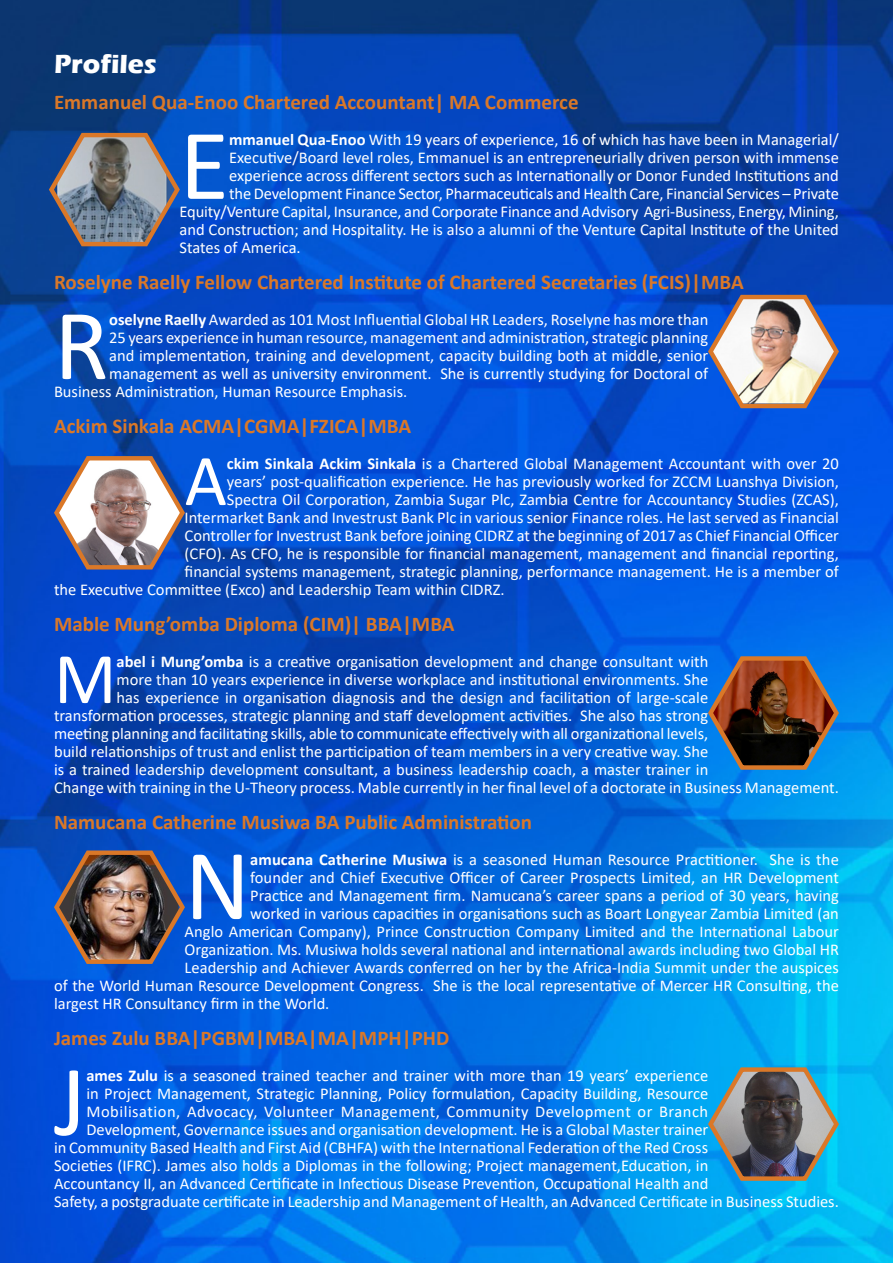
<style>
.page{position:relative;width:893px;height:1263px;background:#fff}
.page>*{position:absolute;margin:0;border:0;box-sizing:border-box;transform-origin:0 0}
.Title_Subhead{font:101.55px "Calibri";color:#fff}
.Title_Subhead-2{font:73.2px "Calibri";color:#fff}
.Title_Subhead-3{font:700 27px "Eras ITC";color:#fff}
.Title_Subhead-4{font:700 21px "Calibri";color:#da7828}
.Title_Subhead-5{font:16.5px "Calibri";color:#fff}
.Title_Subhead-6{font:16.5px "Calibri";letter-spacing:.03em;color:#fff}
.s1{font-weight:700}
</style>
<div class="page">
<img style="left:0;top:0;width:893px;height:1263px">
<svg style="left:46px;top:129px;width:136px;height:119px;background:#657590"></svg>
<svg style="left:705px;top:291px;width:136px;height:119px"></svg>
<svg style="left:705px;top:652px;width:136px;height:120px;background:#4b4b59"></svg>
<img style="left:51px;top:847px;width:137px;height:119px">
<svg style="left:705px;top:1063px;width:136px;height:120px;background:#548191"></svg>
<svg style="left:51px;top:452px;width:137px;height:120px"></svg>
<p class="Title_Subhead-3" style="left:54px;top:48px;width:104px">Profiles</p>
<p class="Title_Subhead-4" style="left:54px;top:87px;width:526px">Emmanuel Qua-Enoo Chartered Accountant| MA Commerce</p>
<p class="Title_Subhead" style="left:180px;top:95px;width:51px">E</p>
<p class="Title_Subhead-5" style="left:229px;top:128px;width:611px"><span class="s1">mmanuel Qua-Enoo</span> With 19 years of experience, 16 of which has have been in Managerial/</p>
<p class="Title_Subhead-5" style="left:229px;top:146px;width:611px">Executive/Board level roles, Emmanuel is an entrepreneurially driven person with immense</p>
<p class="Title_Subhead-5" style="left:229px;top:164px;width:611px">experience across different sectors such as Internationally or Donor Funded Institutions and</p>
<p class="Title_Subhead-5" style="left:229px;top:182px;width:611px">the Development Finance Sector, Pharmaceuticals and Health Care, Financial Services – Private</p>
<p class="Title_Subhead-5" style="left:180px;top:200px;width:661px">Equity/Venture Capital, Insurance, and Corporate Finance and Advisory Agri-Business, Energy, Mining,</p>
<p class="Title_Subhead-5" style="left:180px;top:218px;width:661px">and Construction; and Hospitality. He is also a alumni of the Venture Capital Institute of the United</p>
<p class="Title_Subhead-5" style="left:180px;top:236px;width:123px">States of America.</p>
<p class="Title_Subhead-4" style="left:54px;top:267px;width:691px">Roselyne Raelly Fellow Chartered Institute of Chartered Secretaries (FCIS)|MBA</p>
<p class="Title_Subhead" style="left:54px;top:275px;width:57px">R</p>
<p class="Title_Subhead-5" style="left:109px;top:308px;width:601px"><span class="s1">oselyne Raelly</span> Awarded as 101 Most Influential Global HR Leaders, Roselyne has more than</p>
<p class="Title_Subhead-5" style="left:109px;top:326px;width:601px">25 years experience in human resource, management and administration, strategic planning</p>
<p class="Title_Subhead-5" style="left:109px;top:344px;width:601px">and implementation, training and development, capacity building both at middle, senior</p>
<p class="Title_Subhead-5" style="left:109px;top:362px;width:601px">management as well as university environment. She is currently studying for Doctoral of</p>
<p class="Title_Subhead-5" style="left:54px;top:380px;width:355px">Business Administration, Human Resource Emphasis.</p>
<p class="Title_Subhead-4" style="left:54px;top:411px;width:359px">Ackim Sinkala ACMA|CGMA|FZICA|MBA</p>
<p class="Title_Subhead-2" style="left:185px;top:430px;width:44px">A</p>
<p class="Title_Subhead-5" style="left:227px;top:452px;width:613px"><span class="s1">ckim Sinkala Ackim Sinkala</span> is a Chartered Global Management Accountant with over 20</p>
<p class="Title_Subhead-5" style="left:227px;top:470px;width:613px">years’ post-qualification experience. He has previously worked for ZCCM Luanshya Division,</p>
<p class="Title_Subhead-5" style="left:227px;top:488px;width:613px">Spectra Oil Corporation, Zambia Sugar Plc, Zambia Centre for Accountancy Studies (ZCAS),</p>
<p class="Title_Subhead-5" style="left:185px;top:506px;width:656px">Intermarket Bank and Investrust Bank Plc in various senior Finance roles. He last served as Financial</p>
<p class="Title_Subhead-5" style="left:185px;top:524px;width:656px">Controller for Investrust Bank before joining CIDRZ at the beginning of 2017 as Chief Financial Officer</p>
<p class="Title_Subhead-5" style="left:185px;top:542px;width:656px">(CFO). As CFO, he is responsible for financial management, management and financial reporting,</p>
<p class="Title_Subhead-5" style="left:185px;top:560px;width:656px">financial systems management, strategic planning, performance management. He is a member of</p>
<p class="Title_Subhead-5" style="left:54px;top:578px;width:452px">the Executive Committee (Exco) and Leadership Team within CIDRZ.</p>
<p class="Title_Subhead-4" style="left:54px;top:609px;width:402px">Mable Mung’omba Diploma (CIM)| BBA|MBA</p>
<p class="Title_Subhead-2" style="left:54px;top:628px;width:64px">M</p>
<p class="Title_Subhead-5" style="left:117px;top:650px;width:593px"><span class="s1">abel i Mung’omba</span> is a creative organisation development and change consultant with</p>
<p class="Title_Subhead-5" style="left:117px;top:668px;width:593px">more than 10 years experience in diverse workplace and institutional environments. She</p>
<p class="Title_Subhead-5" style="left:117px;top:686px;width:593px">has experience in organisation diagnosis and the design and facilitation of large-scale</p>
<p class="Title_Subhead-5" style="left:54px;top:704px;width:656px">transformation processes, strategic planning and staff development activities. She also has strong</p>
<p class="Title_Subhead-5" style="left:54px;top:722px;width:656px">meeting planning and facilitating skills, able to communicate effectively with all organizational levels,</p>
<p class="Title_Subhead-5" style="left:54px;top:740px;width:656px">build relationships of trust and enlist the participation of team members in a very creative way. She</p>
<p class="Title_Subhead-5" style="left:54px;top:758px;width:656px">is a trained leadership development consultant, a business leadership coach, a master trainer in</p>
<p class="Title_Subhead-5" style="left:54px;top:776px;width:786px">Change with training in the U-Theory process. Mable currently in her final level of a doctorate in Business Management.</p>
<p class="Title_Subhead-4" style="left:54px;top:807px;width:480px">Namucana Catherine Musiwa BA Public Administration</p>
<p class="Title_Subhead" style="left:185px;top:815px;width:67px">N</p>
<p class="Title_Subhead-5" style="left:250px;top:848px;width:590px"><span class="s1">amucana Catherine Musiwa</span> is a seasoned Human Resource Practitioner. She is the</p>
<p class="Title_Subhead-5" style="left:250px;top:866px;width:590px">founder and Chief Executive Officer of Career Prospects Limited, an HR Development</p>
<p class="Title_Subhead-5" style="left:250px;top:884px;width:590px">Practice and Management firm. Namucana’s career spans a period of 30 years, having</p>
<p class="Title_Subhead-5" style="left:250px;top:902px;width:590px">worked in various capacities in organisations such as Boart Longyear Zambia Limited (an</p>
<p class="Title_Subhead-5" style="left:185px;top:920px;width:656px">Anglo American Company), Prince Construction Company Limited and the International Labour</p>
<p class="Title_Subhead-5" style="left:185px;top:938px;width:656px">Organization. Ms. Musiwa holds several national and international awards including two Global HR</p>
<p class="Title_Subhead-5" style="left:185px;top:956px;width:656px">Leadership and Achiever Awards conferred on her by the Africa-India Summit under the auspices</p>
<p class="Title_Subhead-5" style="left:54px;top:974px;width:786px">of the World Human Resource Development Congress. She is the local representative of Mercer HR Consulting, the</p>
<p class="Title_Subhead-5" style="left:54px;top:992px;width:277px">largest HR Consultancy firm in the World.</p>
<p class="Title_Subhead-4" style="left:54px;top:1023px;width:397px">James Zulu BBA|PGBM|MBA|MA|MPH|PHD</p>
<p class="Title_Subhead" style="left:54px;top:1031px;width:34px">J</p>
<p class="Title_Subhead-5" style="left:86px;top:1064px;width:623px"><span class="s1">ames Zulu</span> is a seasoned trained teacher and trainer with more than 19 years’ experience</p>
<p class="Title_Subhead-5" style="left:86px;top:1082px;width:623px">in Project Management, Strategic Planning, Policy formulation, Capacity Building, Resource</p>
<p class="Title_Subhead-6" style="left:86px;top:1100px;width:623px">Mobilisation, Advocacy, Volunteer Management, Community Development or Branch</p>
<p class="Title_Subhead-5" style="left:86px;top:1118px;width:623px">Development, Governance issues and organisation development. He is a Global Master trainer</p>
<p class="Title_Subhead-5" style="left:54px;top:1136px;width:656px">in Community Based Health and First Aid (CBHFA) with the International Federation of the Red Cross</p>
<p class="Title_Subhead-5" style="left:54px;top:1154px;width:656px">Societies (IFRC). James also holds a Diplomas in the following; Project management,Education, in</p>
<p class="Title_Subhead-5" style="left:54px;top:1172px;width:656px">Accountancy II, an Advanced Certificate in Infectious Disease Prevention, Occupational Health and</p>
<p class="Title_Subhead-5" style="left:54px;top:1190px;width:786px">Safety, a postgraduate certificate in Leadership and Management of Health, an Advanced Certificate in Business Studies.</p>
</div>
